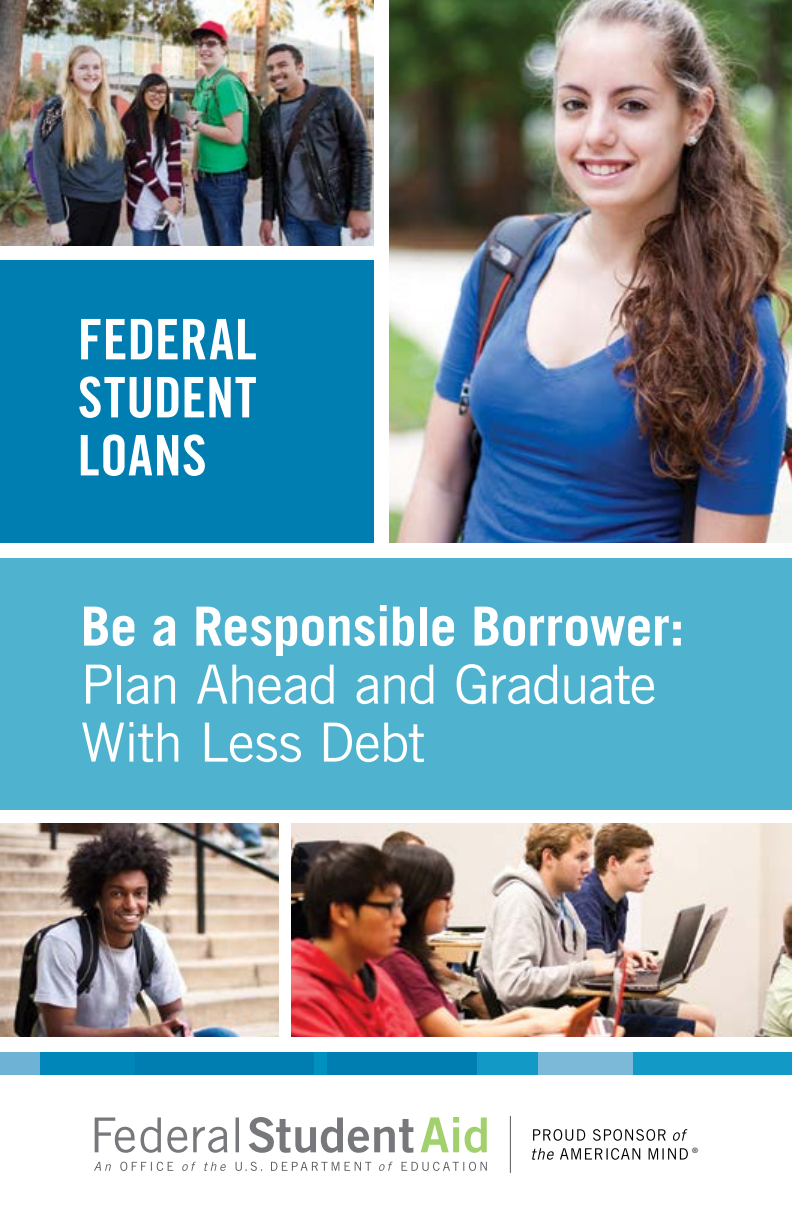
<style>
.page{position:relative;width:792px;height:1224px;background:#fff}
.page>*{position:absolute;margin:0;border:0;box-sizing:border-box;transform-origin:0 0}
.t1{font:56px/58px "Trade Gothic LT Std Bd Cn 20";letter-spacing:.005em;color:#fff;text-align:justify}
.t2{font:54px/58px "Trade Gothic LT Std";letter-spacing:-.03em;color:#fff}
.t3{font:700 7.4px "Trade Gothic LT Std";color:#585a5c}
.s1{font-weight:700}
</style>
<div class="page">
<div style="left:0;top:553px;width:792px;height:257px;background:#4fb3cf"></div>
<div style="left:0;top:1049px;width:502px;height:26px;background:#007db1"></div>
<div style="left:477px;top:1049px;width:315px;height:26px;background:#1399c5"></div>
<div style="left:538px;top:1049px;width:94px;height:26px;background:#7cb9d9"></div>
<div style="left:314px;top:1049px;width:12px;height:26px;background:#0091c0"></div>
<div style="left:0;top:1049px;width:49px;height:26px;background:#6eb2d5"></div>
<div style="left:41px;top:1049px;width:94px;height:26px;background:#0086b8"></div>
<div style="left:0;top:261px;width:378px;height:289px;background:#007db1"></div>
<img style="left:0;top:0;width:374px;height:246px">
<img style="left:389px;top:0;width:403px;height:543px">
<div style="left:0;top:544px;width:792px;height:14px;background:#fff"></div>
<div style="left:0;top:1037px;width:792px;height:14px;background:#fff"></div>
<div style="left:374px;top:0;width:14px;height:551px;background:#fff"></div>
<img style="left:0;top:824px;width:279px;height:213px">
<img style="left:292px;top:824px;width:500px;height:212px">
<svg style="left:95px;top:1117px;width:318px;height:36px"></svg>
<svg style="left:421px;top:1117px;width:66px;height:36px"></svg>
<svg style="left:94px;top:1162px;width:393px;height:9px"></svg>
<svg style="left:532px;top:1129px;width:156px;height:31px"></svg>
<hr style="left:510px;top:1116px;width:1px;height:57px;background:#585a5c">
<h1 class="t1" style="left:78px;top:310px;width:180px">FEDERAL STUDENT LOANS</h1>
<p class="t2" style="left:81px;top:597px;width:605px"><span class="s1">Be a Responsible Borrower:<br></span>Plan Ahead and Graduate<br>With Less Debt</p>
<p class="t3" style="left:692px;top:1146px;width:7px">®</p>
</div>
